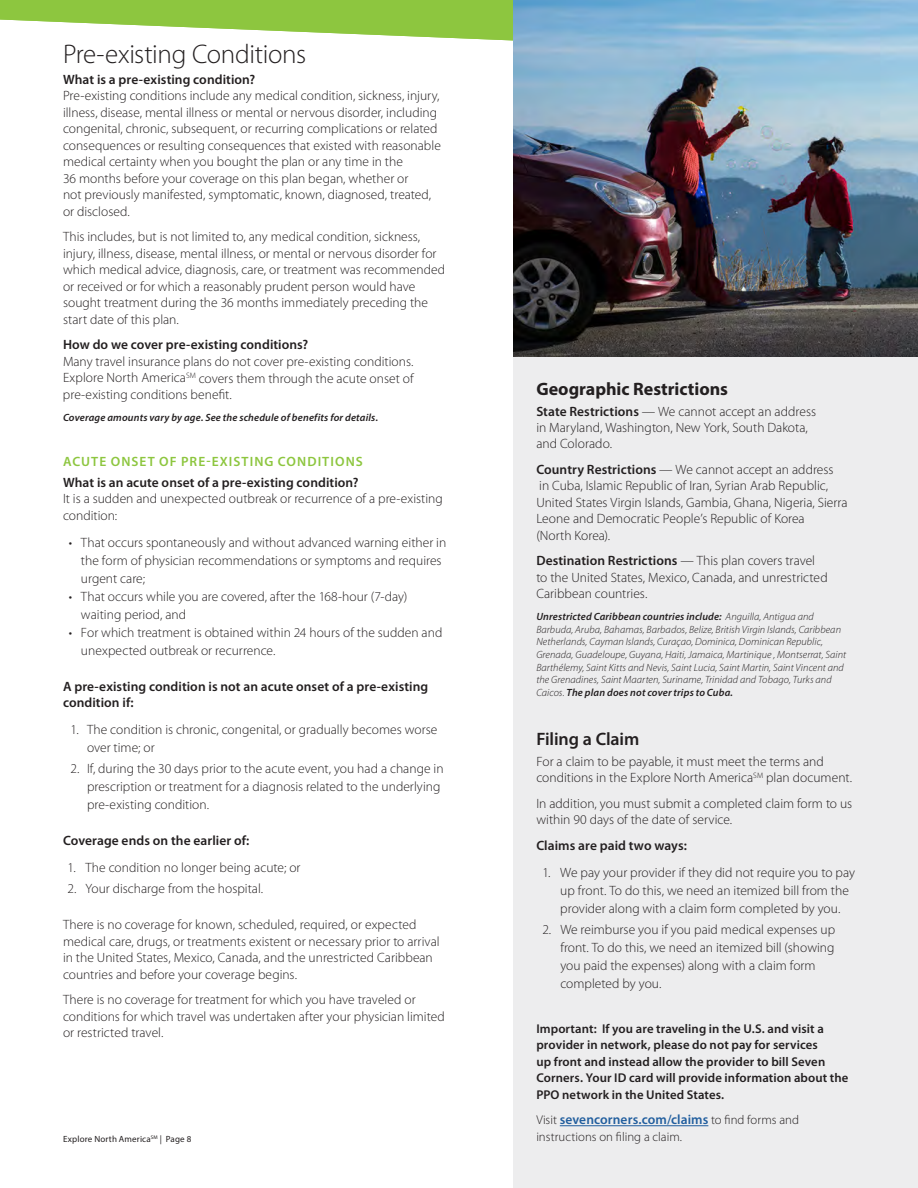
<style>
.page{position:relative;width:918px;height:1188px;background:#fff}
.page>*{position:absolute;margin:0;border:0;box-sizing:border-box;transform-origin:0 0}
.t1{font:300 27px "Myriad Pro";letter-spacing:-.015em;color:#231f20}
.t2{font:700 18px "Myriad Pro";color:#231f20}
.t3{font:600 18px "Myriad Pro";letter-spacing:-.01em;color:#231f20}
.t4{font:300 13.5px/16.5px "Myriad Pro";color:#231f20}
.t5{font:600 13.5px/16.5px "Myriad Pro";letter-spacing:.005em;color:#231f20}
.t6{font:600 13.5px "Myriad Pro";letter-spacing:.005em;color:#215e9e}
.t7{font:600 13.5px "Myriad Pro";letter-spacing:.08em;color:#8dc63f}
.t8{font:600 12.75px/16.5px "Myriad Pro";letter-spacing:.01em;color:#231f20}
.t9{font:300 12.75px "Myriad Pro";color:#231f20}
.t10{font:italic 300 10.5px/12.6px "Myriad Pro";letter-spacing:.005em;color:#231f20}
.t11{font:italic 600 10.5px "Myriad Pro";letter-spacing:.015em;color:#231f20}
.t12{font:9px "Myriad Pro";letter-spacing:.02em;color:#231f20}
.s1{font-weight:600}
.s2{font-weight:300;font-size:12.75px;color:#231f20}
</style>
<div class="page">
<svg style="left:0;top:0;width:513px;height:41px;fill:#8dc63f"></svg>
<div style="left:513px;top:0;width:405px;height:1188px;background:#ededee"></div>
<img style="left:513px;top:0;width:405px;height:357px">
<hr style="left:560px;top:1125px;width:148px;height:1px;background:#215e9e">
<h1 class="t1" style="left:63px;top:39px;width:245px">Pre-existing Conditions</h1>
<p class="t5" style="left:63px;top:71px;width:194px">What is a pre-existing condition?</p>
<p class="t4" style="left:63px;top:88px;width:380px">Pre-existing conditions include any medical condition, sickness, injury, illness, disease, mental illness or mental or nervous disorder, including congenital, chronic, subsequent, or recurring complications or related consequences or resulting consequences that existed with reasonable medical certainty when you bought the plan or any time in the<br>36 months before your coverage on this plan began, whether or<br>not previously manifested, symptomatic, known, diagnosed, treated, or disclosed.</p>
<p class="t4" style="left:63px;top:229px;width:384px">This includes, but is not limited to, any medical condition, sickness, injury, illness, disease, mental illness, or mental or nervous disorder for which medical advice, diagnosis, care, or treatment was recommended or received or for which a reasonably prudent person would have sought treatment during the 36 months immediately preceding the start date of this plan.</p>
<p class="t5" style="left:63px;top:336px;width:247px">How do we cover pre-existing conditions?</p>
<p class="t4" style="left:63px;top:353px;width:352px;text-align:justify">Many travel insurance plans do not cover pre-existing conditions.<br>Explore North America<sup>SM</sup> covers them through the acute onset of pre-existing conditions benefit.</p>
<p class="t11" style="left:63px;top:410px;width:317px">Coverage amounts vary by age. See the schedule of benefits for details.</p>
<p class="t7" style="left:63px;top:452px;width:301px">ACUTE ONSET OF PRE-EXISTING CONDITIONS</p>
<p class="t5" style="left:63px;top:473px;width:297px">What is an acute onset of a pre-existing condition?</p>
<p class="t4" style="left:63px;top:491px;width:381px">It is a sudden and unexpected outbreak or recurrence of a pre-existing condition:</p>
<p class="t4" style="left:81px;top:533px;width:367px;line-height:18px;text-indent:-12px">• That occurs spontaneously and without advanced warning either in the form of physician recommendations or symptoms and requires urgent care;</p>
<p class="t4" style="left:81px;top:587px;width:328px;line-height:18px;text-indent:-12px">• That occurs while you are covered, after the 168-hour (7-day) waiting period, and</p>
<p class="t4" style="left:81px;top:623px;width:363px;line-height:18px;text-indent:-12px">• For which treatment is obtained within 24 hours of the sudden and unexpected outbreak or recurrence.</p>
<p class="t5" style="left:63px;top:677px;width:367px">A pre-existing condition is not an acute onset of a pre-existing condition if:</p>
<p class="t4" style="left:87px;top:721px;width:352px;line-height:18px;text-indent:-16px">1. The condition is chronic, congenital, or gradually becomes worse over time; or</p>
<p class="t4" style="left:87px;top:760px;width:358px;line-height:18px;text-indent:-16px">2. If, during the 30 days prior to the acute event, you had a change in prescription or treatment for a diagnosis related to the underlying pre-existing condition.</p>
<p class="t5" style="left:63px;top:832px;width:188px">Coverage ends on the earlier of:</p>
<p class="t4" style="left:67px;top:860px;width:235px">1. The condition no longer being acute; or</p>
<p class="t4" style="left:67px;top:881px;width:197px">2. Your discharge from the hospital.</p>
<p class="t4" style="left:63px;top:917px;width:378px">There is no coverage for known, scheduled, required, or expected medical care, drugs, or treatments existent or necessary prior to arrival in the United States, Mexico, Canada, and the unrestricted Caribbean countries and before your coverage begins.</p>
<p class="t4" style="left:63px;top:992px;width:383px">There is no coverage for treatment for which you have traveled or conditions for which travel was undertaken after your physician limited or restricted travel.</p>
<p class="t12" style="left:63px;top:1134px;width:130px">Explore North America<sup>SM</sup> | Page 8</p>
<h2 class="t2" style="left:536px;top:377px;width:193px">Geographic Restrictions</h2>
<p class="t4" style="left:536px;top:403px;width:281px"><span class="s1">State Restrictions</span> — We cannot accept an address in Maryland, Washington, New York, South Dakota, and Colorado.</p>
<p class="t4" style="left:536px;top:461px;width:313px"><span class="s1">Country Restrictions</span> — We cannot accept an address<br>in Cuba, Islamic Republic of Iran, Syrian Arab Republic, United States Virgin Islands, Gambia, Ghana, Nigeria, Sierra Leone and Democratic People’s Republic of Korea<br>(North Korea).</p>
<p class="t4" style="left:536px;top:553px;width:293px"><span class="s1">Destination Restrictions</span> — This plan covers travel to the United States, Mexico, Canada, and unrestricted<br>Caribbean countries.</p>
<p class="t10" style="left:536px;top:610px;width:311px"><span class="s1">Unrestricted Caribbean countries include:</span> Anguilla, Antigua and Barbuda, Aruba, Bahamas, Barbados, Belize, British Virgin Islands, Caribbean Netherlands, Cayman Islands, Curaçao, Dominica, Dominican Republic, Grenada, Guadeloupe, Guyana, Haiti, Jamaica, Martinique , Montserrat, Saint Barthélemy, Saint Kitts and Nevis, Saint Lucia, Saint Martin, Saint Vincent and the Grenadines, Saint Maarten, Suriname, Trinidad and Tobago, Turks and Caicos. <span class="s1">The plan does not cover trips to Cuba.</span></p>
<h2 class="t3" style="left:536px;top:727px;width:104px">Filing a Claim</h2>
<p class="t4" style="left:536px;top:753px;width:317px">For a claim to be payable, it must meet the terms and conditions in the Explore North America<sup>SM</sup> plan document.</p>
<p class="t4" style="left:536px;top:795px;width:317px">In addition, you must submit a completed claim form to us within 90 days of the date of service.</p>
<p class="t5" style="left:536px;top:837px;width:152px">Claims are paid two ways:</p>
<p class="t4" style="left:560px;top:864px;width:296px;line-height:18px;text-indent:-18px">1. We pay your provider if they did not require you to pay up front. To do this, we need an itemized bill from the provider along with a claim form completed by you.</p>
<p class="t4" style="left:560px;top:921px;width:276px;line-height:18px;text-indent:-18px">2. We reimburse you if you paid medical expenses up front. To do this, we need an itemized bill (showing you paid the expenses) along with a claim form completed by you.</p>
<p class="t8" style="left:536px;top:1020px;width:314px">Important: If you are traveling in the U.S. and visit a provider in network, please do not pay for services<br>up front and instead allow the provider to bill Seven Corners. Your ID card will provide information about the PPO network in the United States.</p>
<p class="t6" style="left:536px;top:1111px;width:264px"><span class="s2">Visit</span> sevencorners.com/claims <span class="s2">to find forms and</span></p>
<p class="t9" style="left:536px;top:1130px;width:147px">instructions on filing a claim.</p>
</div>
